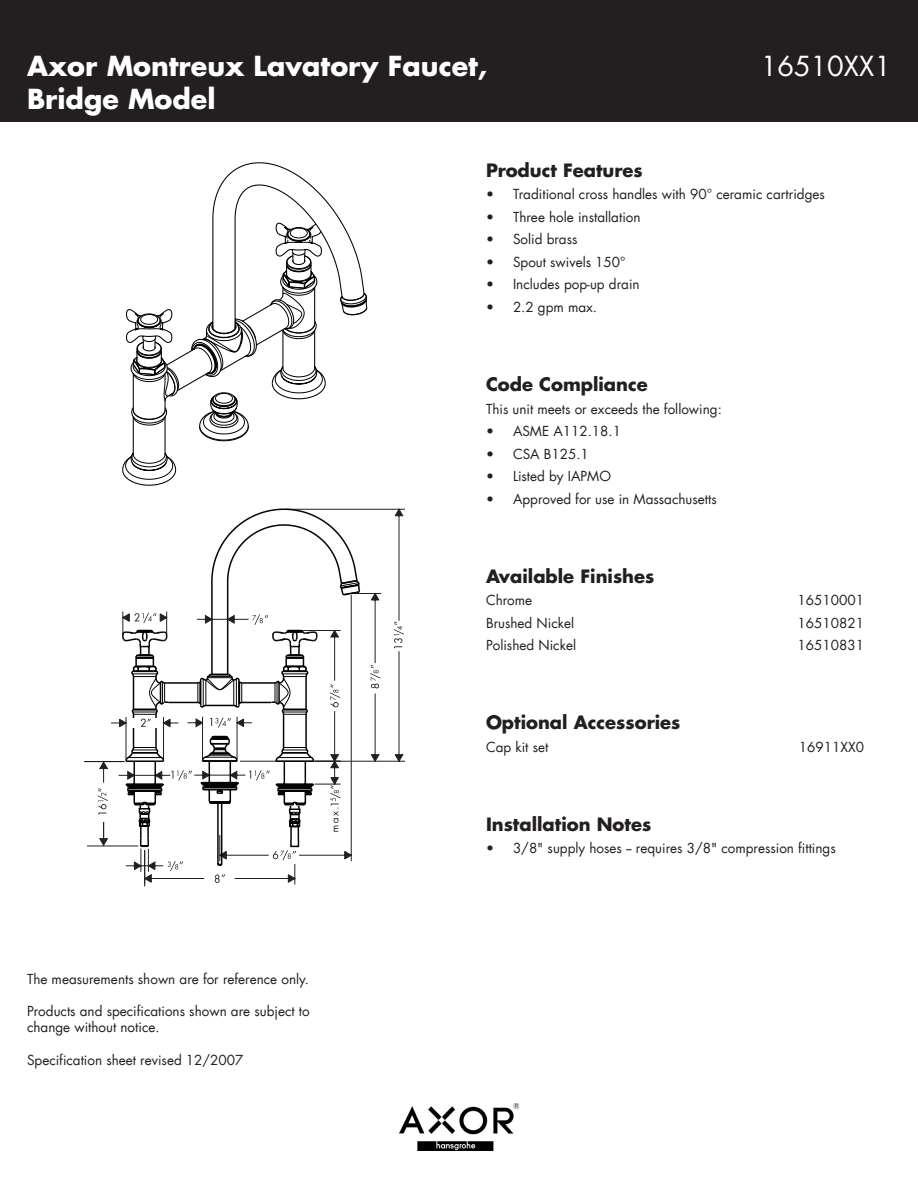
<style>
.page{position:relative;width:918px;height:1188px;background:#fff}
.page>*{position:absolute;margin:0;border:0;box-sizing:border-box;transform-origin:0 0}
.axor_product_name{font:700 27px/32.4px "Futura LT";color:#fff}
.axor_product_number{font:27px "Futura LT";color:#fff}
.subject_heading{font:700 18px "Futura LT";color:#231f20}
.bullet_point{font:13.5px/22.5px "Futura LT";color:#231f20;text-align:justify}
.detail{font:13.5px "Futura LT";color:#231f20}
</style>
<div class="page">
<div style="left:0;top:0;width:918px;height:121px;background:#231f20"></div>
<img style="left:399px;top:1104px;width:120px;height:46px">
<svg style="left:212px;top:162px;width:130px;height:60px"></svg>
<svg style="left:122px;top:222px;width:246px;height:264px"></svg>
<hr style="left:144px;top:850px;width:1px;height:36px;background:#231f20">
<hr style="left:84px;top:761px;width:41px;height:1px;background:#020404">
<svg style="left:86px;top:508px;width:319px;height:377px"></svg>
<p class="axor_product_name" style="left:27px;top:50px;width:462px">Axor Montreux Lavatory Faucet,<br>Bridge Model</p>
<p class="axor_product_number" style="left:761px;top:49px;width:132px">16510XX1</p>
<p class="subject_heading" style="left:486px;top:158px;width:158px">Product Features</p>
<p class="bullet_point" style="left:513px;top:183px;width:313px">Traditional cross handles with 90° ceramic cartridges</p>
<p class="bullet_point" style="left:513px;top:206px;width:129px">Three hole installation</p>
<p class="bullet_point" style="left:513px;top:228px;width:66px">Solid brass</p>
<p class="bullet_point" style="left:513px;top:251px;width:114px">Spout swivels 150°</p>
<p class="bullet_point" style="left:513px;top:273px;width:128px">Includes pop-up drain</p>
<p class="bullet_point" style="left:513px;top:296px;width:86px">2.2 gpm max.</p>
<p class="bullet_point" style="left:486px;top:183px;width:9px">• • • • • •</p>
<p class="subject_heading" style="left:486px;top:372px;width:163px">Code Compliance</p>
<p class="detail" style="left:486px;top:400px;width:237px">This unit meets or exceeds the following:</p>
<p class="bullet_point" style="left:513px;top:420px;width:110px">ASME A112.18.1</p>
<p class="bullet_point" style="left:513px;top:443px;width:77px">CSA B125.1</p>
<p class="bullet_point" style="left:513px;top:465px;width:100px">Listed by IAPMO</p>
<p class="bullet_point" style="left:513px;top:488px;width:205px">Approved for use in Massachusetts</p>
<p class="bullet_point" style="left:486px;top:420px;width:9px">• • • •</p>
<p class="subject_heading" style="left:486px;top:564px;width:170px">Available Finishes</p>
<p class="detail" style="left:486px;top:592px;width:48px">Chrome</p>
<p class="detail" style="left:797px;top:592px;width:68px">16510001</p>
<p class="detail" style="left:486px;top:614px;width:90px">Brushed Nickel</p>
<p class="detail" style="left:797px;top:614px;width:68px">16510821</p>
<p class="detail" style="left:486px;top:637px;width:92px">Polished Nickel</p>
<p class="detail" style="left:797px;top:637px;width:68px">16510831</p>
<p class="subject_heading" style="left:486px;top:711px;width:196px">Optional Accessories</p>
<p class="detail" style="left:486px;top:738px;width:64px">Cap kit set</p>
<p class="detail" style="left:799px;top:738px;width:67px">16911XX0</p>
<p class="bullet_point" style="left:27px;top:968px;width:284px">The measurements shown are for reference only.</p>
<p class="bullet_point" style="left:27px;top:1003px;width:284px;line-height:16.2px">Products and specifications shown are subject to change without notice.</p>
<p class="bullet_point" style="left:27px;top:1049px;width:218px">Specification sheet revised 12/2007</p>
<p class="subject_heading" style="left:486px;top:812px;width:167px">Installation Notes</p>
<p class="bullet_point" style="left:486px;top:837px;width:351px">• 3/8" supply hoses -- requires 3/8" compression fittings</p>
</div>
